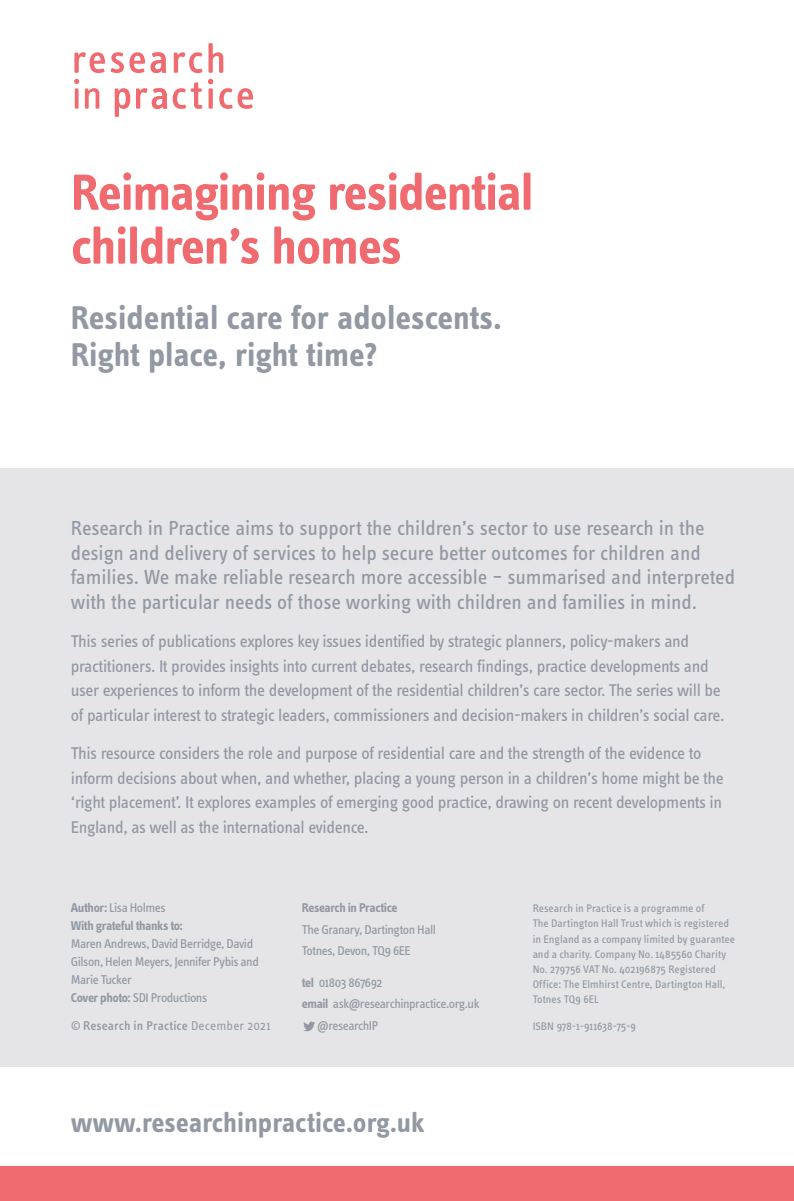
<style>
.page{position:relative;width:794px;height:1201px;background:#fff}
.page>*{position:absolute;margin:0;border:0;box-sizing:border-box;transform-origin:0 0}
.RR_EXECT_-_Main_titl{font:700 52.5px/53.9px "Info Text Pro";letter-spacing:-.02em;color:#ef6b70}
.RR_EXECT_-_Main_titl-2{font:700 33.95px/36.9px "Info Text Pro";letter-spacing:-.005em;color:#9299a3}
.t1{font:700 28.35px "Info Text Pro";color:#9299a3}
.RR_Body___10_12_Book{font:21px/24.5px "Info Text Pro";letter-spacing:-.005em;color:#9299a3}
.RR_Body___10_12_Book-2{font:17.5px/24.5px "Info Text Pro";letter-spacing:-.02em;color:#9299a3}
.Info_Text_Pro{font:13.12px/17.8px "Info Text Pro";letter-spacing:-.035em;color:#9299a3}
.Body_bold_14_16{font:500 13.12px "Info Text Pro";color:#9299a3}
.Info_Text_Pro-2{font:11.38px/15px "Info Text Pro";letter-spacing:-.005em;color:#9299a3}
.s1{font-weight:700}
.s2{font-weight:400}
</style>
<div class="page">
<div style="left:0;top:468px;width:794px;height:599px;background:#e5e5e7"></div>
<div style="left:0;top:1166px;width:794px;height:34px;background:#ef6b70"></div>
<svg style="left:74px;top:52px;width:31px;height:21px"></svg>
<svg style="left:111px;top:52px;width:34px;height:21px"></svg>
<svg style="left:174px;top:52px;width:28px;height:21px"></svg>
<svg style="left:208px;top:43px;width:15px;height:30px"></svg>
<svg style="left:75px;top:88px;width:4px;height:21px"></svg>
<svg style="left:74px;top:79px;width:5px;height:5px"></svg>
<svg style="left:85px;top:88px;width:14px;height:21px"></svg>
<svg style="left:115px;top:88px;width:15px;height:29px"></svg>
<svg style="left:173px;top:82px;width:29px;height:27px"></svg>
<svg style="left:208px;top:79px;width:5px;height:30px"></svg>
<svg style="left:219px;top:88px;width:34px;height:21px"></svg>
<svg style="left:136px;top:88px;width:31px;height:21px"></svg>
<svg style="left:151px;top:52px;width:15px;height:21px"></svg>
<svg style="left:303px;top:1021px;width:12px;height:10px"></svg>
<p class="RR_EXECT_-_Main_titl" style="left:71px;top:165px;width:464px">Reimagining residential children’s homes</p>
<p class="RR_EXECT_-_Main_titl-2" style="left:71px;top:299px;width:432px">Residential care for adolescents.<br>Right place, right time?</p>
<p class="RR_Body___10_12_Book" style="left:71px;top:515px;width:666px">Research in Practice aims to support the children’s sector to use research in the design and delivery of services to help secure better outcomes for children and families. We make reliable research more accessible – summarised and interpreted with the particular needs of those working with children and families in mind.</p>
<p class="RR_Body___10_12_Book-2" style="left:71px;top:628px;width:655px">This series of publications explores key issues identified by strategic planners, policy-makers and practitioners. It provides insights into current debates, research findings, practice developments and user experiences to inform the development of the residential children’s care sector. The series will be of particular interest to strategic leaders, commissioners and decision-makers in children’s social care.</p>
<p class="RR_Body___10_12_Book-2" style="left:71px;top:740px;width:654px">This resource considers the role and purpose of residential care and the strength of the evidence to inform decisions about when, and whether, placing a young person in a children’s home might be the ‘right placement’. It explores examples of emerging good practice, drawing on recent developments in England, as well as the international evidence.</p>
<p class="Info_Text_Pro" style="left:71px;top:898px;width:189px"><span class="s1">Author:</span> Lisa Holmes<br><span class="s1">With grateful thanks to:<br></span>Maren Andrews, David Berridge, David<br>Gilson, Helen Meyers, Jennifer Pybis and<br>Marie Tucker<br><span class="s1">Cover photo:</span> SDI Productions</p>
<p class="Body_bold_14_16" style="left:71px;top:1017px;width:201px"><span class="s2">©</span> Research in Practice <span class="s2">December 2021</span></p>
<p class="Info_Text_Pro" style="left:302px;top:896px;width:136px;line-height:21.5px"><span class="s1">Research in Practice<br></span>The Granary, Dartington Hall<br>Totnes, Devon, TQ9 6EE</p>
<p class="Info_Text_Pro" style="left:302px;top:973px;width:82px"><span class="s1">tel</span> 01803 867692</p>
<p class="Info_Text_Pro" style="left:302px;top:994px;width:179px"><span class="s1">email</span> ask@researchinpractice.org.uk</p>
<p class="Info_Text_Pro" style="left:317px;top:1016px;width:63px">@researchIP</p>
<p class="t1" style="left:71px;top:1104px;width:355px">www.researchinpractice.org.uk</p>
<p class="Info_Text_Pro-2" style="left:532px;top:900px;width:204px">Research in Practice is a programme of<br>The Dartington Hall Trust which is registered in England as a company limited by guarantee and a charity. Company No. 1485560 Charity No. 279756 VAT No. 402196875 Registered Office: The Elmhirst Centre, Dartington Hall, Totnes TQ9 6EL</p>
<p class="Info_Text_Pro-2" style="left:532px;top:1018px;width:105px">ISBN 978-1-911638-75-9</p>
</div>
